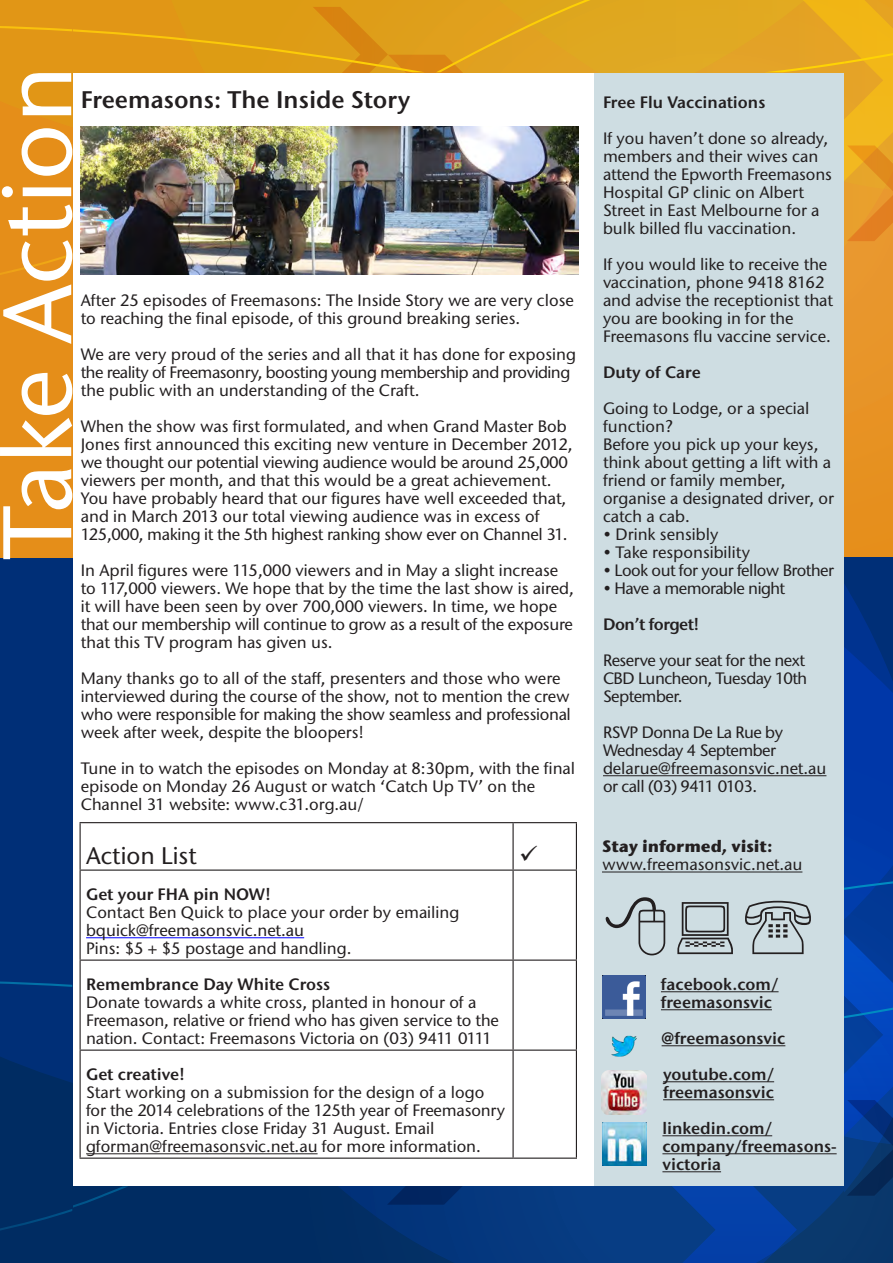
<style>
.page{position:relative;width:893px;height:1263px;background:#fff}
.page>*{position:absolute;margin:0;border:0;box-sizing:border-box;transform-origin:0 0}
.Heading{font:500 97.05px "Stone Sans ITC Std";color:#fff}
.Heading-2{font:600 24px "Stone Sans ITC Std";color:#231f20}
.Heading-3{font:500 24px "Stone Sans ITC Std";color:#231f20}
.Body{font:500 16.5px/18px "Stone Sans ITC Std";color:#231f20}
.Sidebar_body{font:500 16.5px/18px "Stone Sans ITC Std";color:#231f20}
.Sidebar_body-2{font:500 16.5px/18px "Stone Sans ITC Std";letter-spacing:-.03em;color:#231f20}
.Sidebar_body-3{font:600 16.5px/18px "Stone Sans ITC Std";color:#231f20}
.Sidebar_Heading{font:600 16.5px/18px "Stone Sans ITC Std";color:#231f20}
.s1{font-weight:600}
.s2{font-weight:700}
</style>
<div class="page">
<div style="left:595px;top:41px;width:249px;height:1166px;background:#cedde2"></div>
<div style="left:0;top:1186px;width:893px;height:77px;background:#002c62"></div>
<svg style="left:338px;top:1186px;width:506px;height:77px;fill:#04377b"></svg>
<svg style="left:387px;top:1186px;width:156px;height:19px"></svg>
<svg style="left:574px;top:1186px;width:223px;height:77px;background:#063e90"></svg>
<div style="left:844px;top:0;width:49px;height:590px;background:#e6901f"></div>
<div style="left:0;top:0;width:72px;height:865px;background:#e58e19"></div>
<svg style="left:0;top:0;width:893px;height:419px"></svg>
<svg style="left:844px;top:557px;width:49px;height:706px;background:#023997"></svg>
<div style="left:0;top:558px;width:72px;height:705px;background:#002c62"></div>
<svg style="left:0;top:1186px;width:128px;height:45px"></svg>
<div style="left:0;top:558px;width:72px;height:525px;background:#002f77"></div>
<hr style="left:80px;top:822px;width:433px;height:1px;background:#231f20">
<hr style="left:80px;top:823px;width:1px;height:46px;background:#231f20">
<hr style="left:513px;top:822px;width:64px;height:1px;background:#231f20">
<hr style="left:512px;top:823px;width:2px;height:46px;background:#231f20">
<hr style="left:576px;top:823px;width:1px;height:46px;background:#231f20">
<hr style="left:80px;top:869px;width:433px;height:2px;background:#231f20">
<hr style="left:80px;top:871px;width:1px;height:88px;background:#231f20">
<hr style="left:513px;top:869px;width:64px;height:2px;background:#231f20">
<hr style="left:512px;top:871px;width:2px;height:88px;background:#231f20">
<hr style="left:576px;top:871px;width:1px;height:88px;background:#231f20">
<hr style="left:80px;top:959px;width:433px;height:2px;background:#231f20">
<hr style="left:80px;top:961px;width:1px;height:88px;background:#231f20">
<hr style="left:513px;top:959px;width:64px;height:2px;background:#231f20">
<hr style="left:512px;top:961px;width:2px;height:88px;background:#231f20">
<hr style="left:576px;top:961px;width:1px;height:88px;background:#231f20">
<hr style="left:80px;top:1049px;width:433px;height:2px;background:#231f20">
<hr style="left:80px;top:1051px;width:1px;height:106px;background:#231f20">
<hr style="left:513px;top:1049px;width:64px;height:2px;background:#231f20">
<hr style="left:512px;top:1051px;width:2px;height:106px;background:#231f20">
<hr style="left:576px;top:1051px;width:1px;height:106px;background:#231f20">
<hr style="left:80px;top:1157px;width:433px;height:2px;background:#231f20">
<hr style="left:513px;top:1157px;width:64px;height:2px;background:#231f20">
<hr style="left:86px;top:937px;width:218px;height:1px;background:#00f">
<hr style="left:86px;top:1153px;width:232px;height:1px;background:#231f20">
<hr style="left:603px;top:775px;width:223px;height:1px;background:#231f20">
<img style="left:603px;top:1122px;width:43px;height:44px">
<img style="left:602px;top:975px;width:43px;height:43px">
<img style="left:611px;top:1035px;width:26px;height:22px">
<img style="left:602px;top:1070px;width:44px;height:45px">
<hr style="left:662px;top:1135px;width:110px;height:1px;background:#231f20">
<hr style="left:662px;top:1153px;width:175px;height:1px;background:#231f20">
<hr style="left:662px;top:1171px;width:59px;height:1px;background:#231f20">
<hr style="left:602px;top:871px;width:200px;height:1px;background:#231f20">
<hr style="left:661px;top:991px;width:118px;height:1px;background:#231f20">
<hr style="left:661px;top:1009px;width:111px;height:1px;background:#231f20">
<hr style="left:662px;top:1045px;width:123px;height:1px;background:#231f20">
<hr style="left:663px;top:1081px;width:111px;height:1px;background:#231f20">
<hr style="left:663px;top:1099px;width:111px;height:1px;background:#231f20">
<img style="left:81px;top:126px;width:497px;height:149px">
<p class="Heading" style="left:-22px;top:560px;width:496px;rotate:-90deg">Take Action</p>
<p class="Heading-2" style="left:81px;top:85px;width:331px">Freemasons: The Inside Story</p>
<p class="Body" style="left:81px;top:291px;width:495px">After 25 episodes of Freemasons: The Inside Story we are very close to reaching the final episode, of this ground breaking series.</p>
<p class="Body" style="left:81px;top:345px;width:497px">We are very proud of the series and all that it has done for exposing the reality of Freemasonry, boosting young membership and providing the public with an understanding of the Craft.</p>
<p class="Body" style="left:81px;top:417px;width:493px">When the show was first formulated, and when Grand Master Bob Jones first announced this exciting new venture in December 2012, we thought our potential viewing audience would be around 25,000 viewers per month, and that this would be a great achievement.<br>You have probably heard that our figures have well exceeded that, and in March 2013 our total viewing audience was in excess of 125,000, making it the 5th highest ranking show ever on Channel 31.</p>
<p class="Body" style="left:81px;top:561px;width:495px">In April figures were 115,000 viewers and in May a slight increase to 117,000 viewers. We hope that by the time the last show is aired, it will have been seen by over 700,000 viewers. In time, we hope that our membership will continue to grow as a result of the exposure that this TV program has given us.</p>
<p class="Body" style="left:81px;top:669px;width:492px">Many thanks go to all of the staff, presenters and those who were interviewed during the course of the show, not to mention the crew who were responsible for making the show seamless and professional week after week, despite the bloopers!</p>
<p class="Body" style="left:81px;top:759px;width:496px">Tune in to watch the episodes on Monday at 8:30pm, with the final episode on Monday 26 August or watch ‘Catch Up TV’ on the<br>Channel 31 website: www.c31.org.au/</p>
<p class="Heading-3" style="left:86px;top:841px;width:112px">Action List</p>
<p class="Body" style="left:86px;top:885px;width:375px"><span class="s1">Get your FHA pin NOW!<br></span>Contact Ben Quick to place your order by emailing bquick@freemasonsvic.net.au<br>Pins: $5 + $5 postage and handling.</p>
<p class="Body" style="left:86px;top:975px;width:414px"><span class="s1">Remembrance Day White Cross<br></span>Donate towards a white cross, planted in honour of a Freemason, relative or friend who has given service to the nation. Contact: Freemasons Victoria on (03) 9411 0111</p>
<p class="Body" style="left:86px;top:1065px;width:421px"><span class="s1">Get creative!<br></span>Start working on a submission for the design of a logo for the 2014 celebrations of the 125th year of Freemasonry in Victoria. Entries close Friday 31 August. Email gforman@freemasonsvic.net.au for more information.</p>
<p class="Sidebar_Heading" style="left:603px;top:93px;width:164px">Free Flu Vaccinations</p>
<p class="Sidebar_body" style="left:603px;top:129px;width:230px">If you haven’t done so already, members and their wives can attend the Epworth Freemasons<br>Hospital GP clinic on Albert<br>Street in East Melbourne for a bulk billed flu vaccination.</p>
<p class="Sidebar_body" style="left:603px;top:255px;width:232px">If you would like to receive the vaccination, phone 9418 8162 and advise the receptionist that you are booking in for the<br>Freemasons flu vaccine service.</p>
<p class="Sidebar_Heading" style="left:603px;top:363px;width:99px">Duty of Care</p>
<p class="Sidebar_body" style="left:603px;top:399px;width:232px">Going to Lodge, or a special function?<br>Before you pick up your keys, think about getting a lift with a friend or family member, organise a designated driver, or catch a cab.</p>
<p class="Sidebar_body" style="left:603px;top:525px;width:117px">• Drink sensibly</p>
<p class="Sidebar_body" style="left:603px;top:543px;width:149px">• Take responsibility</p>
<p class="Sidebar_body-2" style="left:603px;top:561px;width:232px">• Look out for your fellow Brother</p>
<p class="Sidebar_body-2" style="left:603px;top:579px;width:184px">• Have a memorable night</p>
<p class="Sidebar_body-2" style="left:603px;top:606px;width:203px;line-height:36px"><span class="s1">Don’t forget!<br></span>Reserve your seat for the next</p>
<p class="Sidebar_body-2" style="left:603px;top:669px;width:206px">CBD Luncheon, Tuesday 10th<br>September.</p>
<p class="Sidebar_body-2" style="left:603px;top:723px;width:225px">RSVP Donna De La Rue by<br>Wednesday 4 September delarue@freemasonsvic.net.au or call (03) 9411 0103.</p>
<p class="Body" style="left:602px;top:837px;width:202px"><span class="s2">Stay informed, visit: </span>www.freemasonsvic.net.au</p>
<p class="Sidebar_Heading" style="left:661px;top:975px;width:119px">facebook.com/ freemasonsvic</p>
<p class="Sidebar_body-3" style="left:662px;top:1029px;width:125px">@freemasonsvic</p>
<p class="Sidebar_body-3" style="left:663px;top:1065px;width:113px">youtube.com/ freemasonsvic</p>
<p class="Sidebar_body-3" style="left:662px;top:1119px;width:176px">linkedin.com/ company/freemasons&shy;victoria</p>
</div>
